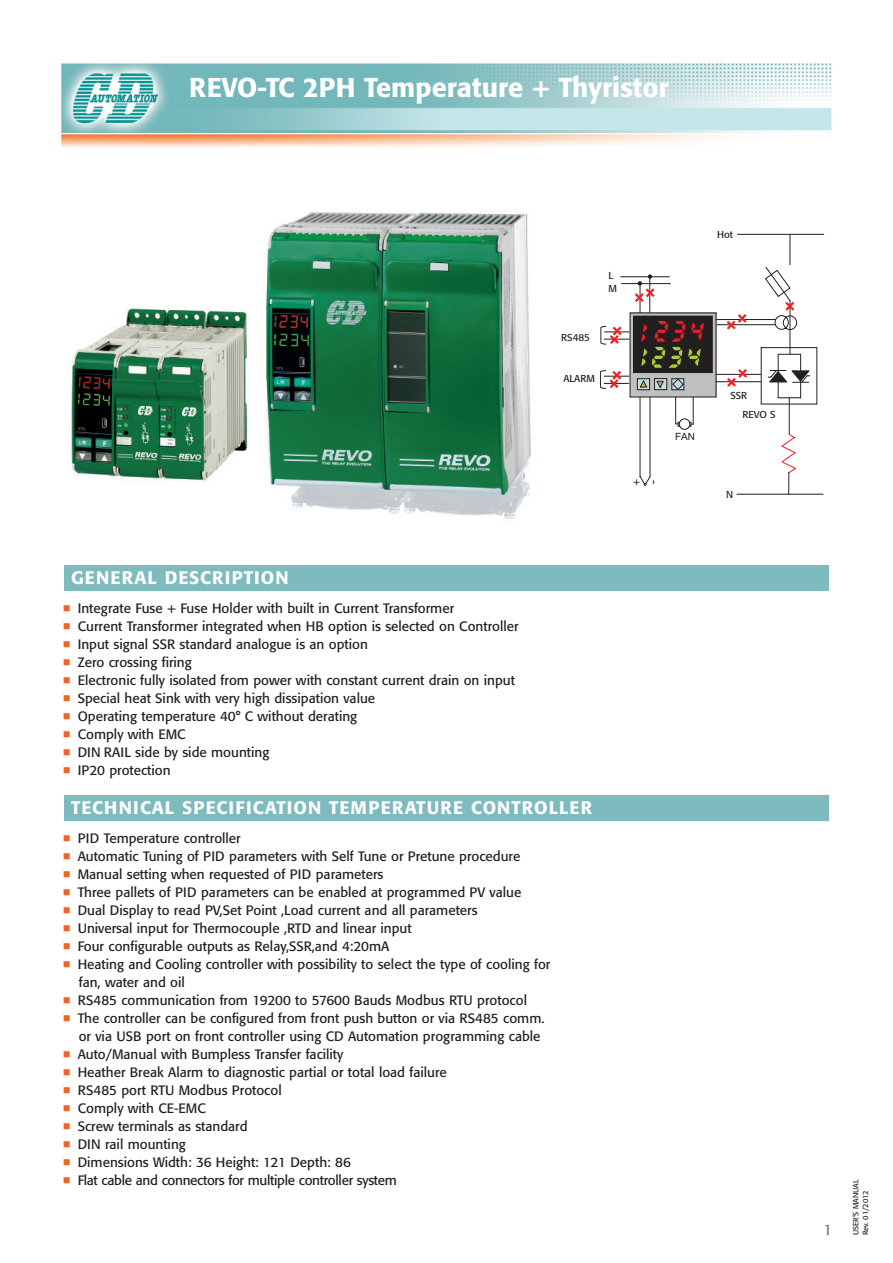
<style>
.page{position:relative;width:893px;height:1263px;background:#fff}
.page>*{position:absolute;margin:0;border:0;box-sizing:border-box;transform-origin:0 0}
.t1{font:500 27px "Formata";color:#fff}
.t2{font:500 18px "Formata";letter-spacing:.06em;color:#fff}
.t3{font:15px "Formata";color:#76787b}
.t4{font:13.5px/18px "Formata";color:#231f20}
.t5{font:9.9px/12.9px "Formata";color:#231f20}
.t6{font:9.9px "Arial";color:#231f20}
.t7{font:7.5px/9.4px "Formata";color:#231f20}
</style>
<div class="page">
<img style="left:59px;top:63px;width:773px;height:84px">
<img style="left:69px;top:210px;width:462px;height:309px">
<div style="left:633px;top:316px;width:80px;height:57px;border:1px solid #231f20"></div>
<hr style="left:622px;top:283px;width:48px;height:1px;background:#231f20">
<hr style="left:621px;top:276px;width:48px;height:1px;background:#231f20">
<svg style="left:600px;top:326px;width:29px;height:19px"></svg>
<svg style="left:600px;top:370px;width:29px;height:19px"></svg>
<hr style="left:790px;top:234px;width:1px;height:31px;background:#231f20">
<hr style="left:737px;top:234px;width:87px;height:1px;background:#231f20">
<hr style="left:736px;top:494px;width:87px;height:1px;background:#231f20">
<svg style="left:635px;top:266px;width:182px;height:228px"></svg>
<div style="left:64px;top:795px;width:765px;height:26px;background:#7ebbbe"></div>
<div style="left:64px;top:565px;width:765px;height:25px;background:#7ebbbe"></div>
<h1 class="t1" style="left:189px;top:76px;width:481px">REVO-TC 2PH Temperature + Thyristor</h1>
<p class="t5" style="left:608px;top:270px;width:10px">L<br>M</p>
<p class="t5" style="left:561px;top:331px;width:30px">RS485</p>
<p class="t5" style="left:564px;top:372px;width:33px">ALARM</p>
<h2 class="t2" style="left:71px;top:570px;width:219px">GENERAL DESCRIPTION</h2>
<p class="t4" style="left:78px;top:600px;width:442px">Integrate Fuse + Fuse Holder with built in Current Transformer<br>Current Transformer integrated when HB option is selected on Controller Input signal SSR standard analogue is an option<br>Zero crossing firing<br>Electronic fully isolated from power with constant current drain on input Special heat Sink with very high dissipation value<br>Operating temperature 40° C without derating<br>Comply with EMC<br>DIN RAIL side by side mounting<br>IP20 protection</p>
<h2 class="t2" style="left:71px;top:800px;width:522px">TECHNICAL SPECIFICATION TEMPERATURE CONTROLLER</h2>
<p class="t4" style="left:78px;top:830px;width:474px">PID Temperature controller<br>Automatic Tuning of PID parameters with Self Tune or Pretune procedure Manual setting when requested of PID parameters<br>Three pallets of PID parameters can be enabled at programmed PV value Dual Display to read PV,Set Point ,Load current and all parameters<br>Universal input for Thermocouple ,RTD and linear input<br>Four configurable outputs as Relay,SSR,and 4:20mA<br>Heating and Cooling controller with possibility to select the type of cooling for fan, water and oil<br>RS485 communication from 19200 to 57600 Bauds Modbus RTU protocol The controller can be configured from front push button or via RS485 comm. or via USB port on front controller using CD Automation programming cable Auto/Manual with Bumpless Transfer facility<br>Heather Break Alarm to diagnostic partial or total load failure<br>RS485 port RTU Modbus Protocol<br>Comply with CE-EMC<br>Screw terminals as standard<br>DIN rail mounting<br>Dimensions Width: 36 Height: 121 Depth: 86<br>Flat cable and connectors for multiple controller system</p>
<p class="t5" style="left:643px;top:479px;width:8px;rotate:90deg">+</p>
<p class="t5" style="left:717px;top:229px;width:17px">Hot</p>
<p class="t6" style="left:675px;top:430px;width:21px">FAN</p>
<p class="t5" style="left:742px;top:387px;width:35px;line-height:18.5px;text-indent:-12px">SSR<br>REVO S</p>
<p class="t5" style="left:726px;top:489px;width:9px">N</p>
<p class="t3" style="left:824px;top:1224px;width:10px">1</p>
<p class="t7" style="left:852px;top:1235px;width:57px;rotate:-90deg">USER’S MANUAL<br>Rev. 01/2012</p>
</div>
